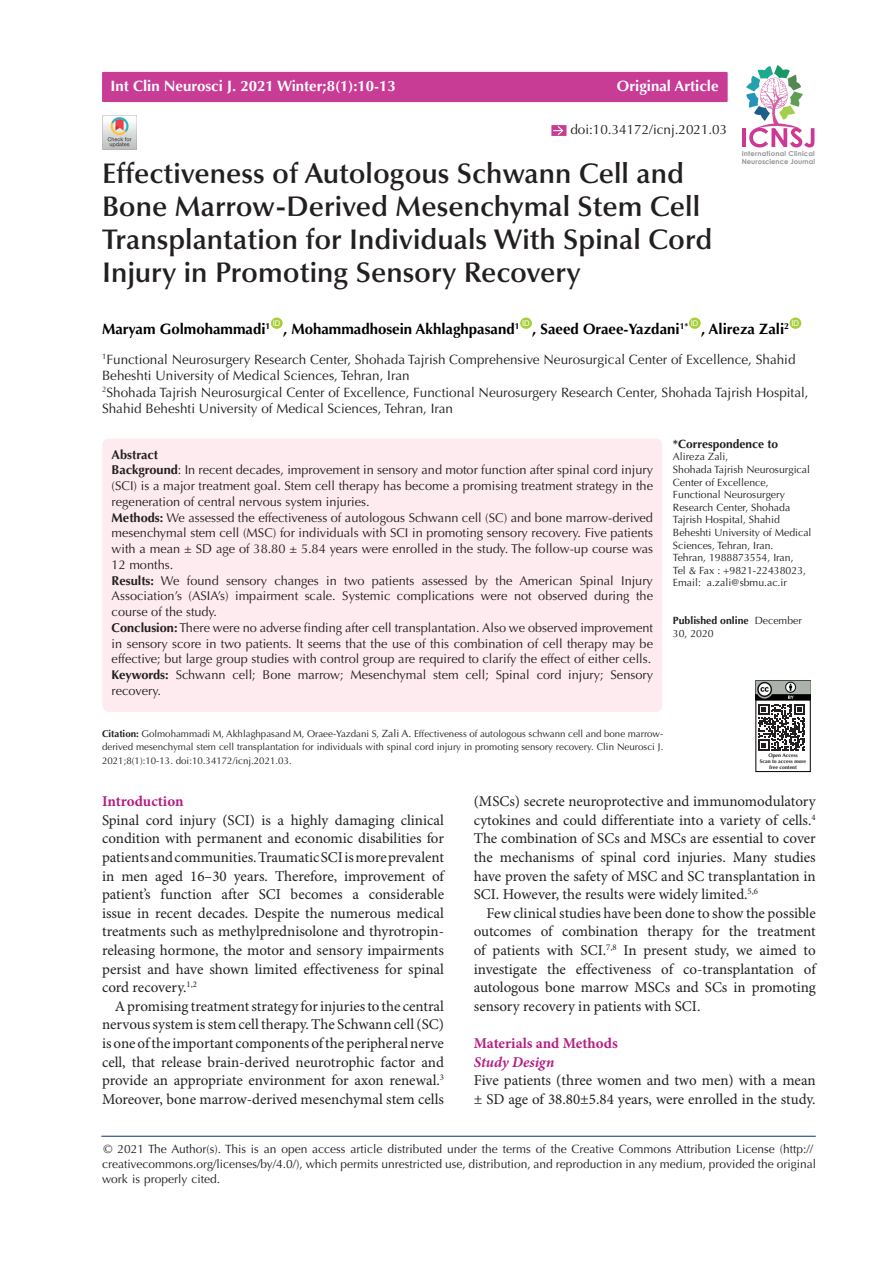
<style>
.page{position:relative;width:893px;height:1263px;background:#fff}
.page>*{position:absolute;margin:0;border:0;box-sizing:border-box;transform-origin:0 0}
.t1{font:600 28.5px/33px "Optima LT Std";color:#231f20}
.t2{font:15px/18.6px "Minion Pro";color:#231f20;text-align:justify}
.t3{font:700 15px "Optima LT Std";color:#000}
.t4{font:700 15px "Optima LT Std";color:#fff}
.t5{font:700 15px "Minion Pro";color:#b52083}
.t6{font:700 15px "Minion Pro";letter-spacing:-.005em;color:#b41e82}
.t7{font:italic 700 15px "Minion Pro";color:#b52083}
.t8{font:13.5px/16.5px "Optima LT Std";color:#231f20}
.t9{font:12.75px/15.8px "Optima LT Std";color:#231f20}
.t10{font:12px/15px "Optima LT Std";color:#231f20}
.t11{font:700 12px "Optima LT Std";color:#231f20}
.t12{font:10.5px/12.6px "Optima LT Std";color:#231f20}
.t13{font:700 10.5px/12.6px "Optima LT Std";color:#231f20}
.t14{font:9.75px/13.5px "Optima LT Std";color:#231f20;text-align:justify}
.t15{font:700 6.9px/8.2px "Century Gothic";letter-spacing:.03em;color:#939598}
.t16{font:700 5.25px/6.3px "Optima LT Std";color:#231f20;text-align:center}
.s1{font-weight:700}
.s2{font-weight:700;color:#221e1f}
.s3{color:#221e1f}
.s4{font-weight:400}
.s5{font-size:10.5px}
</style>
<div class="page">
<hr style="left:101px;top:1136px;width:715px;height:1px;background:#053278">
<div style="left:271px;top:318px;width:12px;height:11px;background:#a6ce39;border-radius:50%"></div>
<div style="left:520px;top:318px;width:12px;height:11px;background:#a6ce39;border-radius:50%"></div>
<div style="left:689px;top:318px;width:12px;height:11px;background:#a6ce39;border-radius:50%"></div>
<div style="left:790px;top:318px;width:11px;height:11px;background:#a6ce39;border-radius:50%"></div>
<div style="left:103px;top:439px;width:559px;height:272px;background:#fdebf0;border-radius:6px"></div>
<div style="left:103px;top:439px;width:559px;height:272px;border:1px solid #fdebf0;border-radius:6px"></div>
<div style="left:102px;top:72px;width:626px;height:30px;background:#c83c96"></div>
<hr style="left:742px;top:128px;width:4px;height:19px;background:#ce3895">
<svg style="left:746px;top:65px;width:68px;height:82px"></svg>
<img style="left:102px;top:115px;width:34px;height:34px">
<div style="left:551px;top:125px;width:15px;height:11px;background:#c83c96"></div>
<svg style="left:553px;top:125px;width:11px;height:11px"></svg>
<svg style="left:758px;top:704px;width:47px;height:47px"></svg>
<img style="left:756px;top:680px;width:54px;height:19px">
<p class="t4" style="left:111px;top:78px;width:287px">Int Clin Neurosci J. 2021 Winter;8(1):10-13</p>
<p class="t4" style="left:617px;top:78px;width:103px">Original Article</p>
<p class="t8" style="left:570px;top:122px;width:158px">doi:10.34172/icnj.2021.03</p>
<p class="t15" style="left:742px;top:149px;width:75px">International Clinical<br>Neuroscience Journal</p>
<h1 class="t1" style="left:102px;top:157px;width:612px">Effectiveness of Autologous Schwann Cell and Bone Marrow-Derived Mesenchymal Stem Cell Transplantation for Individuals With Spinal Cord Injury in Promoting Sensory Recovery</h1>
<p class="t3" style="left:102px;top:320px;width:699px">Maryam Golmohammadi<sup>1</sup> <sup>ID</sup> , Mohammadhosein Akhlaghpasand<sup>1</sup> <sup>ID</sup> , Saeed Oraee-Yazdani<sup>1*</sup> <sup>ID</sup> , Alireza Zali<sup>2</sup> <sup>ID</sup></p>
<p class="t8" style="left:102px;top:351px;width:708px"><sup>1</sup>Functional Neurosurgery Research Center, Shohada Tajrish Comprehensive Neurosurgical Center of Excellence, Shahid Beheshti University of Medical Sciences, Tehran, Iran<br><sup>2</sup>Shohada Tajrish Neurosurgical Center of Excellence, Functional Neurosurgery Research Center, Shohada Tajrish Hospital, Shahid Beheshti University of Medical Sciences, Tehran, Iran</p>
<p class="t9" style="left:112px;top:447px;width:543px"><span class="s1">Abstract<br></span><span class="s2">Background</span><span class="s3">:</span> In recent decades, improvement in sensory and motor function after spinal cord injury (SCI) is a major treatment goal. Stem cell therapy has become a promising treatment strategy in the regeneration of central nervous system injuries.<br><span class="s1">Methods:</span> We assessed the effectiveness of autologous Schwann cell (SC) and bone marrow-derived mesenchymal stem cell (MSC) for individuals with SCI in promoting sensory recovery. Five patients with a mean ± SD age of 38.80 ± 5.84 years were enrolled in the study. The follow-up course was 12 months.<br><span class="s1">Results:</span> We found sensory changes in two patients assessed by the American Spinal Injury Association’s (ASIA’s) impairment scale. Systemic complications were not observed during the course of the study.<br><span class="s1">Conclusion:</span> There were no adverse finding after cell transplantation. Also we observed improvement in sensory score in two patients. It seems that the use of this combination of cell therapy may be effective; but large group studies with control group are required to clarify the effect of either cells.<br><span class="s1">Keywords:</span> Schwann cell; Bone marrow; Mesenchymal stem cell; Spinal cord injury; Sensory recovery.</p>
<p class="t11" style="left:673px;top:437px;width:107px">*Correspondence to</p>
<p class="t12" style="left:673px;top:451px;width:140px">Alireza Zali,<br>Shohada Tajrish Neurosurgical<br>Center of Excellence,<br>Functional Neurosurgery<br>Research Center, Shohada<br>Tajrish Hospital, Shahid<br>Beheshti University of Medical<br>Sciences, Tehran, Iran.<br>Tehran, 1988873554, Iran,<br>Tel &amp; Fax : +9821-22438023,<br>Email: a.zali@sbmu.ac.ir</p>
<p class="t13" style="left:673px;top:614px;width:130px">Published online <span class="s4">December<br>30, 2020</span></p>
<p class="t14" style="left:102px;top:727px;width:563px"><span class="s1">Citation:</span> Golmohammadi M, Akhlaghpasand M, Oraee-Yazdani S, <span class="s5">Zali A.</span> Effectiveness of autologous schwann cell and bone marrow&shy;derived mesenchymal stem cell transplantation for individuals with spinal cord injury in promoting sensory recovery. Clin Neurosci J.<br>2021;8(1):10-13. doi:10.34172/icnj.2021.03.</p>
<p class="t16" style="left:760px;top:752px;width:48px">Open Access<br>Scan to access more free content</p>
<p class="t6" style="left:102px;top:791px;width:83px">Introduction</p>
<p class="t2" style="left:102px;top:811px;width:343px">Spinal cord injury (SCI) is a highly damaging clinical condition with permanent and economic disabilities for patients and communities. Traumatic SCI is more prevalent in men aged 16–30 years. Therefore, improvement of patient’s function after SCI becomes a considerable issue in recent decades. Despite the numerous medical treatments such as methylprednisolone and thyrotropin&shy;releasing hormone, the motor and sensory impairments persist and have shown limited effectiveness for spinal cord recovery.<sup>1,2</sup></p>
<p class="t2" style="left:102px;top:997px;width:343px;text-indent:13px">A promising treatment strategy for injuries to the central nervous system is stem cell therapy. The Schwann cell (SC) is one of the important components of the peripheral nerve cell, that release brain-derived neurotrophic factor and provide an appropriate environment for axon renewal.<sup>3<br></sup>Moreover, bone marrow-derived mesenchymal stem cells</p>
<p class="t2" style="left:474px;top:793px;width:343px">(MSCs) secrete neuroprotective and immunomodulatory cytokines and could differentiate into a variety of cells.<sup>4<br></sup>The combination of SCs and MSCs are essential to cover the mechanisms of spinal cord injuries. Many studies have proven the safety of MSC and SC transplantation in SCI. However, the results were widely limited.<sup>5,6</sup></p>
<p class="t2" style="left:474px;top:904px;width:343px;text-indent:13px">Few clinical studies have been done to show the possible outcomes of combination therapy for the treatment of patients with SCI.<sup>7,8</sup> In present study, we aimed to investigate the effectiveness of co-transplantation of autologous bone marrow MSCs and SCs in promoting sensory recovery in patients with SCI.</p>
<p class="t5" style="left:474px;top:1032px;width:145px">Materials and Methods</p>
<p class="t7" style="left:474px;top:1051px;width:82px">Study Design</p>
<p class="t2" style="left:474px;top:1072px;width:343px">Five patients (three women and two men) with a mean ± SD age of 38.80±5.84 years, were enrolled in the study.</p>
<p class="t10" style="left:102px;top:1141px;width:716px">© 2021 The Author(s). This is an open access article distributed under the terms of the Creative Commons Attribution License (http:// creativecommons.org/licenses/by/4.0/), which permits unrestricted use, distribution, and reproduction in any medium, provided the original work is properly cited.</p>
</div>
